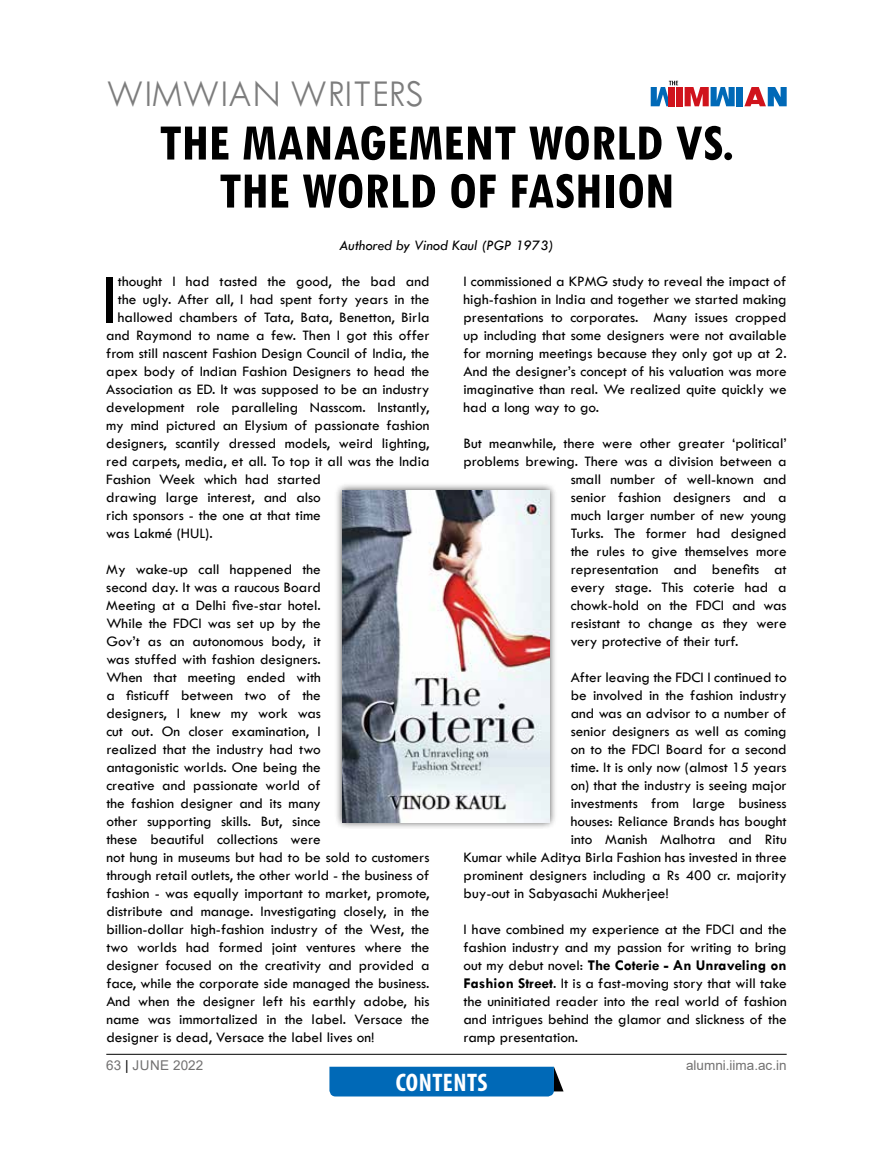
<style>
.page{position:relative;width:893px;height:1161px;background:#fff}
.page>*{position:absolute;margin:0;border:0;box-sizing:border-box;transform-origin:0 0}
.t1{font:72.9px "Tw Cen";color:#000}
.t2{font:700 condensed 54px/48px "Tw Cen MT Std";color:#000;text-align:center}
.t3{font:300 39px "Tw Cen MT Std";color:#7d7d7d}
.t4{font:700 condensed 25.5px "Myriad Pro";letter-spacing:.02em;color:#fff}
.t5{font:15px/18px "Tw Cen";color:#000;text-align:justify}
.t6{font:italic 15px "Tw Cen";color:#000}
.t7{font:13.5px "Arial";color:#727171}
.s1{font-weight:700}
.s2{color:#000}
</style>
<div class="page">
<hr style="left:106px;top:1054px;width:681px;height:1px;background:#000">
<div style="left:677px;top:87px;width:6px;height:19px;background:#d0131c"></div>
<div style="left:736px;top:87px;width:7px;height:19px;background:#0069b7"></div>
<svg style="left:744px;top:87px;width:43px;height:19px"></svg>
<svg style="left:685px;top:87px;width:50px;height:19px"></svg>
<svg style="left:651px;top:81px;width:27px;height:25px"></svg>
<div style="left:329px;top:1067px;width:234px;height:29px;background:#0069b7"></div>
<div style="left:334px;top:482px;width:223px;height:348px;background:#000;opacity:.75"></div>
<img style="left:342px;top:491px;width:207px;height:331px">
<h3 class="t3" style="left:106px;top:72px;width:319px">WIMWIAN WRITERS</h3>
<h2 class="t2" style="left:159px;top:119px;width:576px">THE MANAGEMENT WORLD VS.<br>THE WORLD OF FASHION</h2>
<p class="t6" style="left:339px;top:237px;width:216px">Authored by Vinod Kaul (PGP 1973)</p>
<h1 class="t1" style="left:102px;top:255px;width:18px">I</h1>
<p class="t5" style="left:118px;top:273px;width:313px">thought I had tasted the good, the bad and</p>
<p class="t5" style="left:118px;top:291px;width:313px">the ugly. After all, I had spent forty years in the</p>
<p class="t5" style="left:118px;top:309px;width:313px">hallowed chambers of Tata, Bata, Benetton, Birla</p>
<p class="t5" style="left:106px;top:327px;width:325px">and Raymond to name a few. Then I got this offer</p>
<p class="t5" style="left:106px;top:345px;width:325px">from still nascent Fashion Design Council of India, the</p>
<p class="t5" style="left:106px;top:363px;width:325px">apex body of Indian Fashion Designers to head the</p>
<p class="t5" style="left:106px;top:381px;width:325px">Association as ED. It was supposed to be an industry</p>
<p class="t5" style="left:106px;top:399px;width:325px">development role paralleling Nasscom. Instantly,</p>
<p class="t5" style="left:106px;top:417px;width:325px">my mind pictured an Elysium of passionate fashion</p>
<p class="t5" style="left:106px;top:435px;width:325px">designers, scantily dressed models, weird lighting,</p>
<p class="t5" style="left:106px;top:453px;width:325px">red carpets, media, et all. To top it all was the India</p>
<p class="t5" style="left:106px;top:471px;width:216px">Fashion Week which had started</p>
<p class="t5" style="left:106px;top:489px;width:216px">drawing large interest, and also</p>
<p class="t5" style="left:106px;top:507px;width:216px">rich sponsors - the one at that time</p>
<p class="t5" style="left:106px;top:525px;width:108px">was Lakmé (HUL).</p>
<p class="t5" style="left:106px;top:561px;width:325px;text-align:left">My wake-up call happened the<br>second day. It was a raucous Board<br>Meeting at a Delhi five-star hotel.<br>While the FDCI was set up by the<br>Gov’t as an autonomous body, it<br>was stuffed with fashion designers.<br>When that meeting ended with<br>a fisticuff between two of the<br>designers, I knew my work was<br>cut out. On closer examination, I<br>realized that the industry had two<br>antagonistic worlds. One being the<br>creative and passionate world of<br>the fashion designer and its many<br>other supporting skills. But, since<br>these beautiful collections were<br>not hung in museums but had to be sold to customers through retail outlets, the other world - the business of fashion - was equally important to market, promote, distribute and manage. Investigating closely, in the billion-dollar high-fashion industry of the West, the two worlds had formed joint ventures where the designer focused on the creativity and provided a face, while the corporate side managed the business.<br>And when the designer left his earthly adobe, his name was immortalized in the label. Versace the designer is dead, Versace the label lives on!</p>
<p class="t5" style="left:464px;top:273px;width:325px">I commissioned a KPMG study to reveal the impact of high-fashion in India and together we started making presentations to corporates. Many issues cropped up including that some designers were not available for morning meetings because they only got up at 2.<br>And the designer’s concept of his valuation was more imaginative than real. We realized quite quickly we had a long way to go.</p>
<p class="t5" style="left:464px;top:435px;width:325px">But meanwhile, there were other greater ‘political’</p>
<p class="t5" style="left:464px;top:453px;width:325px">problems brewing. There was a division between a</p>
<p class="t5" style="left:571px;top:471px;width:218px">small number of well-known and</p>
<p class="t5" style="left:571px;top:489px;width:218px">senior fashion designers and a</p>
<p class="t5" style="left:571px;top:507px;width:218px">much larger number of new young</p>
<p class="t5" style="left:571px;top:525px;width:218px">Turks. The former had designed</p>
<p class="t5" style="left:571px;top:543px;width:218px">the rules to give themselves more</p>
<p class="t5" style="left:571px;top:561px;width:218px">representation and benefits at</p>
<p class="t5" style="left:571px;top:579px;width:218px">every stage. This coterie had a</p>
<p class="t5" style="left:571px;top:597px;width:218px">chowk-hold on the FDCI and was</p>
<p class="t5" style="left:571px;top:615px;width:218px">resistant to change as they were</p>
<p class="t5" style="left:571px;top:633px;width:169px">very protective of their turf.</p>
<p class="t5" style="left:571px;top:669px;width:218px">After leaving the FDCI I continued to</p>
<p class="t5" style="left:571px;top:687px;width:218px">be involved in the fashion industry</p>
<p class="t5" style="left:571px;top:705px;width:217px">and was an advisor to a number of</p>
<p class="t5" style="left:571px;top:723px;width:218px">senior designers as well as coming</p>
<p class="t5" style="left:571px;top:741px;width:218px">on to the FDCI Board for a second</p>
<p class="t5" style="left:571px;top:759px;width:217px">time. It is only now (almost 15 years</p>
<p class="t5" style="left:571px;top:777px;width:218px">on) that the industry is seeing major</p>
<p class="t5" style="left:571px;top:795px;width:218px">investments from large business</p>
<p class="t5" style="left:571px;top:813px;width:218px">houses: Reliance Brands has bought</p>
<p class="t5" style="left:571px;top:831px;width:218px">into Manish Malhotra and Ritu</p>
<p class="t5" style="left:464px;top:849px;width:325px">Kumar while Aditya Birla Fashion has invested in three</p>
<p class="t5" style="left:464px;top:867px;width:325px">prominent designers including a Rs 400 cr. majority</p>
<p class="t5" style="left:464px;top:885px;width:207px">buy-out in Sabyasachi Mukherjee!</p>
<p class="t5" style="left:464px;top:921px;width:325px">I have combined my experience at the FDCI and the fashion industry and my passion for writing to bring out my debut novel: <span class="s1">The Coterie - An Unraveling on Fashion Street</span>. It is a fast-moving story that will take the uninitiated reader into the real world of fashion and intrigues behind the glamor and slickness of the ramp presentation.</p>
<p class="t7" style="left:106px;top:1056px;width:98px">63 <span class="s2">|</span> JUNE 2022</p>
<p class="t7" style="left:686px;top:1056px;width:102px">alumni.iima.ac.in</p>
<h3 class="t4" style="left:396px;top:1067px;width:93px">CONTENTS</h3>
</div>
